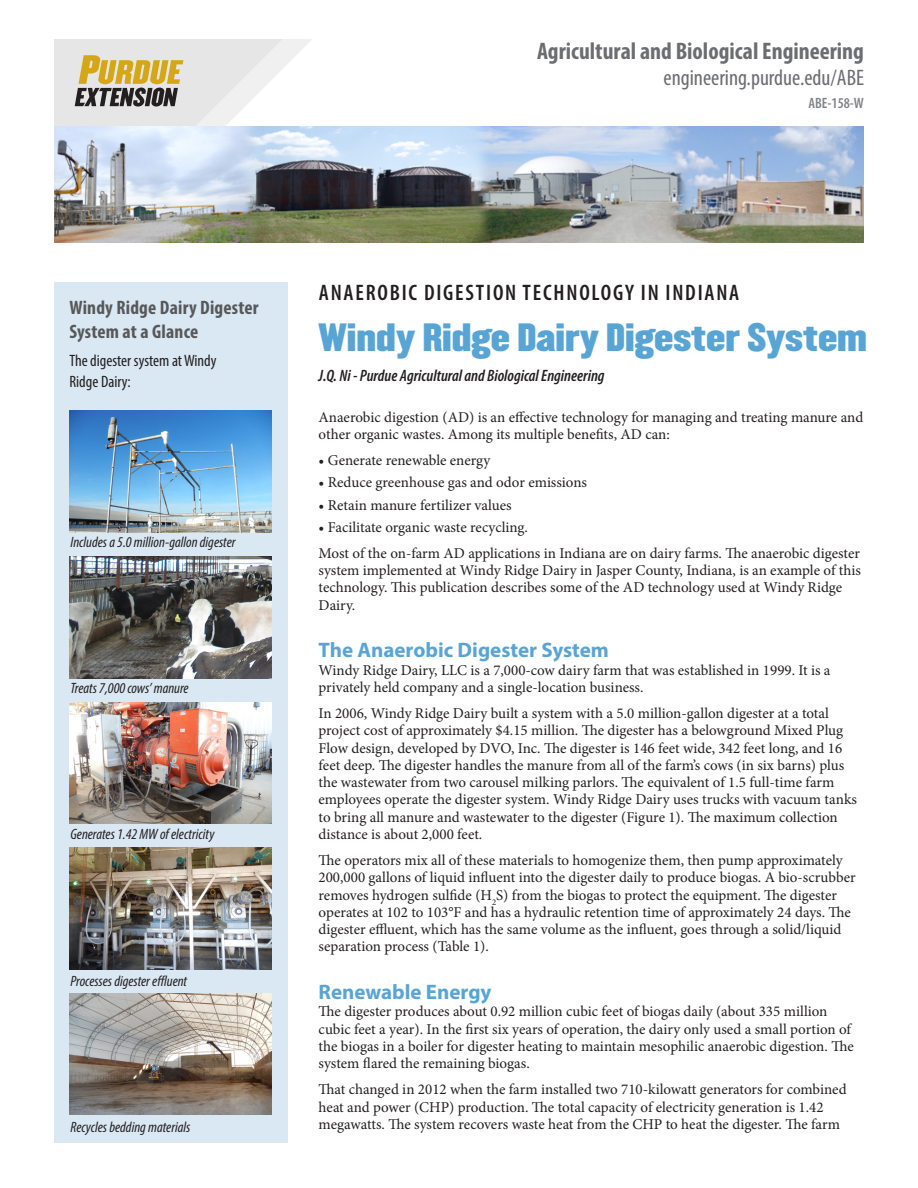
<style>
.page{position:relative;width:918px;height:1188px;background:#fff}
.page>*{position:absolute;margin:0;border:0;box-sizing:border-box;transform-origin:0 0}
.t1{font:34.5px "Champion Middleweight";color:#58a5d5}
.t2{font:700 condensed 24px "Myriad Pro";color:#6c6d70}
.t3{font:600 condensed 22.5px "Myriad Pro";letter-spacing:.08em;color:#231f20}
.t4{font:condensed 22.5px "Myriad Pro";color:#6c6d70}
.HEADING_1{font:700 21px "Myriad Pro";color:#58a5d5}
.t5{font:700 condensed 19.5px/23.4px "Myriad Pro";letter-spacing:.01em;color:#57585a}
.t6{font:italic 600 condensed 16.5px "Myriad Pro";color:#231f20}
.Body-text{font:condensed 16.5px/21px "Myriad Pro";color:#231f20}
.Body_Text{font:15px/17.2px "Minion Pro";color:#231f20}
.t7{font:italic condensed 15px "Myriad Pro";color:#231f20}
.t8{font:600 condensed 15px "Myriad Pro";color:#808285}
</style>
<div class="page">
<svg style="left:54px;top:39px;width:258px;height:253px"></svg>
<svg style="left:75px;top:55px;width:108px;height:52px;background:#b5a578"></svg>
<div style="left:18px;top:201px;width:210px;height:118px;background:#fff"></div>
<img style="left:54px;top:126px;width:810px;height:117px">
<div style="left:54px;top:282px;width:233px;height:861px;background:#dae8f4"></div>
<img style="left:69px;top:411px;width:203px;height:121px">
<img style="left:69px;top:557px;width:203px;height:121px">
<img style="left:69px;top:702px;width:203px;height:122px">
<img style="left:70px;top:848px;width:202px;height:121px">
<img style="left:69px;top:993px;width:203px;height:122px">
<p class="t2" style="left:537px;top:36px;width:328px">Agricultural and Biological Engineering</p>
<p class="t4" style="left:664px;top:64px;width:202px">engineering.purdue.edu/ABE</p>
<p class="t8" style="left:808px;top:95px;width:57px">ABE-158-W</p>
<h2 class="t5" style="left:69px;top:296px;width:191px">Windy Ridge Dairy Digester<br>System at a Glance</h2>
<p class="Body-text" style="left:69px;top:349px;width:149px">The digester system at Windy<br>Ridge Dairy:</p>
<p class="t7" style="left:70px;top:533px;width:167px">Includes a 5.0 million-gallon digester</p>
<p class="t7" style="left:70px;top:679px;width:120px">Treats 7,000 cows’ manure</p>
<p class="t7" style="left:70px;top:825px;width:146px">Generates 1.42 MW of electricity</p>
<p class="t7" style="left:70px;top:972px;width:118px">Processes digester effluent</p>
<p class="t7" style="left:70px;top:1118px;width:121px">Recycles bedding materials</p>
<p class="t3" style="left:319px;top:280px;width:422px">ANAEROBIC DIGESTION TECHNOLOGY IN INDIANA</p>
<p class="t1" style="left:319px;top:309px;width:550px">Windy Ridge Dairy Digester System</p>
<p class="t6" style="left:319px;top:366px;width:288px">J.Q. Ni - Purdue Agricultural and Biological Engineering</p>
<p class="Body_Text" style="left:319px;top:409px;width:546px">Anaerobic digestion (AD) is an effective technology for managing and treating manure and other organic wastes. Among its multiple benefits, AD can:</p>
<p class="Body_Text" style="left:319px;top:452px;width:173px">• Generate renewable energy</p>
<p class="Body_Text" style="left:319px;top:474px;width:270px">• Reduce greenhouse gas and odor emissions</p>
<p class="Body_Text" style="left:319px;top:496px;width:195px">• Retain manure fertilizer values</p>
<p class="Body_Text" style="left:319px;top:518px;width:211px">• Facilitate organic waste recycling.</p>
<p class="Body_Text" style="left:319px;top:545px;width:544px">Most of the on-farm AD applications in Indiana are on dairy farms. The anaerobic digester system implemented at Windy Ridge Dairy in Jasper County, Indiana, is an example of this technology. This publication describes some of the AD technology used at Windy Ridge Dairy.</p>
<p class="HEADING_1" style="left:319px;top:637px;width:292px">The Anaerobic Digester System</p>
<p class="Body_Text" style="left:319px;top:661px;width:513px">Windy Ridge Dairy, LLC is a 7,000-cow dairy farm that was established in 1999. It is a privately held company and a single-location business.</p>
<p class="Body_Text" style="left:319px;top:705px;width:540px">In 2006, Windy Ridge Dairy built a system with a 5.0 million-gallon digester at a total project cost of approximately $4.15 million. The digester has a belowground Mixed Plug Flow design, developed by DVO, Inc. The digester is 146 feet wide, 342 feet long, and 16 feet deep. The digester handles the manure from all of the farm’s cows (in six barns) plus the wastewater from two carousel milking parlors. The equivalent of 1.5 full-time farm employees operate the digester system. Windy Ridge Dairy uses trucks with vacuum tanks to bring all manure and wastewater to the digester (Figure 1). The maximum collection distance is about 2,000 feet.</p>
<p class="Body_Text" style="left:319px;top:852px;width:539px">The operators mix all of these materials to homogenize them, then pump approximately 200,000 gallons of liquid influent into the digester daily to produce biogas. A bio-scrubber removes hydrogen sulfide (H<sub>2</sub>S) from the biogas to protect the equipment. The digester operates at 102 to 103°F and has a hydraulic retention time of approximately 24 days. The digester effluent, which has the same volume as the influent, goes through a solid/liquid separation process (Table 1).</p>
<p class="HEADING_1" style="left:319px;top:978px;width:175px">Renewable Energy</p>
<p class="Body_Text" style="left:319px;top:1003px;width:537px">The digester produces about 0.92 million cubic feet of biogas daily (about 335 million cubic feet a year). In the first six years of operation, the dairy only used a small portion of the biogas in a boiler for digester heating to maintain mesophilic anaerobic digestion. The system flared the remaining biogas.</p>
<p class="Body_Text" style="left:319px;top:1081px;width:530px">That changed in 2012 when the farm installed two 710-kilowatt generators for combined heat and power (CHP) production. The total capacity of electricity generation is 1.42 megawatts. The system recovers waste heat from the CHP to heat the digester. The farm</p>
</div>
